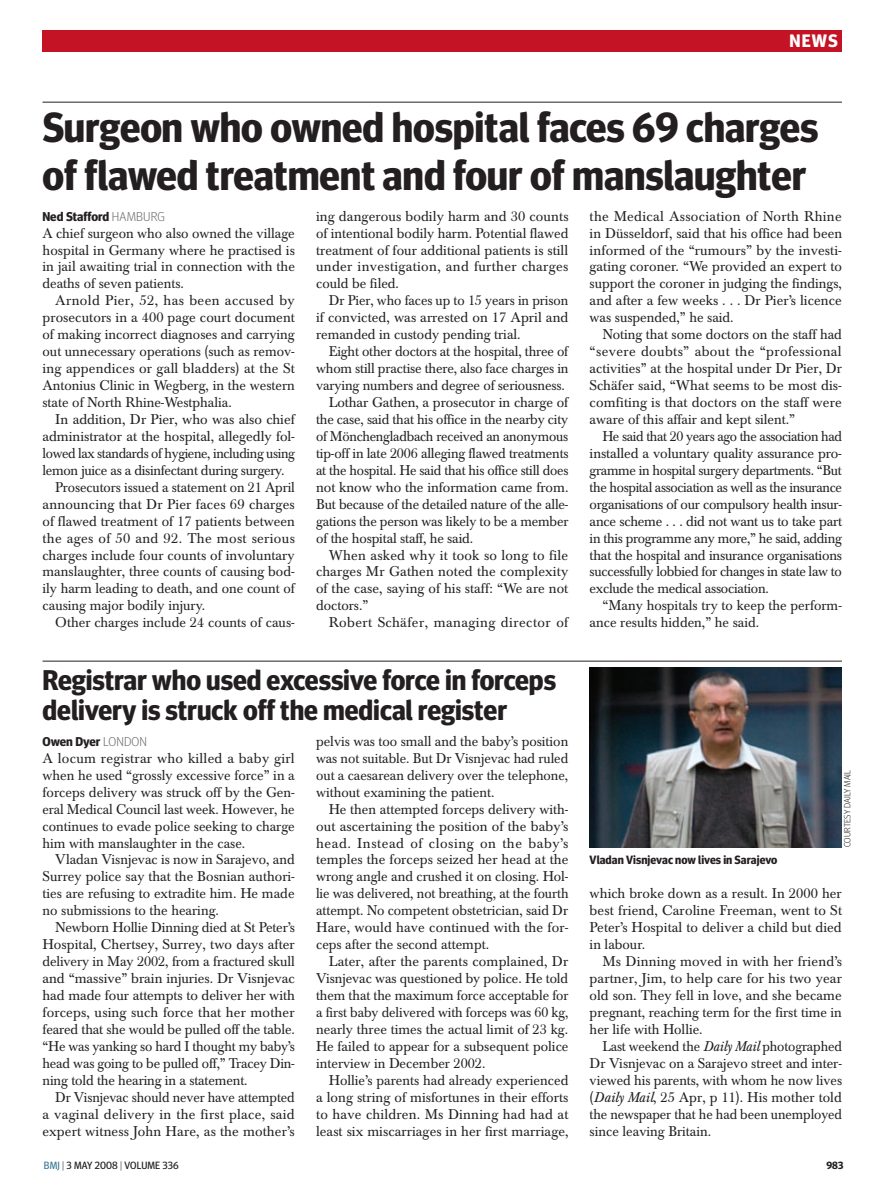
<style>
.page{position:relative;width:893px;height:1191px;background:#fff}
.page>*{position:absolute;margin:0;border:0;box-sizing:border-box;transform-origin:0 0}
.news_head_28bold{font:700 42px/48px "Meta Headline OT";color:#231f20}
.news_head_19bold{font:700 28.5px/30px "Meta Headline OT";color:#231f20}
.t1{font:700 18px "Meta Headline OT";color:#fff}
.news_body_3colm_ind{font:13.95px/17px "Baskerville BE";color:#231f20;text-align:justify}
.news_body_3colm_ind-2{font:13.95px/17px "Baskerville BE";color:#231f20;text-align:justify;scale:.96 1}
.news_body_3colm{font:13.95px/17px "Baskerville BE";color:#231f20;text-align:justify}
.news_body_3colm_ind-3{font:13.95px "Baskerville BE";letter-spacing:.03em;color:#231f20}
.news_byline{font:700 12.75px "Meta Headline OT";color:#231f20}
.picture_caption{font:700 12px "Meta Headline OT";letter-spacing:.005em;color:#231f20}
.t2{font:10.5px "Meta Headline OT";color:#231f20}
.t3{font:700 10.5px "Meta Headline OT";color:#231f20}
.t4{font:300 9px "Meta Headline OT";letter-spacing:.015em;color:#231f20}
.s1{font-weight:300;color:#6c6d70}
.s2{font-style:italic}
.s3{color:#3c7b93}
.s4{font-weight:300}
</style>
<div class="page">
<div style="left:43px;top:30px;width:799px;height:21px;background:#c41324"></div>
<hr style="left:43px;top:102px;width:799px;height:1px;background:#231f20">
<hr style="left:43px;top:661px;width:799px;height:1px;background:#231f20">
<img style="left:590px;top:667px;width:252px;height:180px">
<p class="t1" style="left:789px;top:30px;width:50px">NEWS</p>
<p class="news_head_28bold" style="left:43px;top:102px;width:777px">Surgeon who owned hospital faces 69 charges of flawed treatment and four of manslaughter</p>
<p class="news_byline" style="left:43px;top:208px;width:124px">Ned Stafford <span class="s1">HAMBURG</span></p>
<p class="news_body_3colm" style="left:43px;top:225px;width:254px">A chief surgeon who also owned the village hospital in Germany where he practised is in jail awaiting trial in connection with the deaths of seven patients.</p>
<p class="news_body_3colm_ind" style="left:43px;top:292px;width:254px;text-indent:13px">Arnold Pier, 52, has been accused by prosecutors in a 400 page court document of making incorrect diagnoses and carrying out unnecessary operations (such as remov&shy;ing appendices or gall bladders) at the St Antonius Clinic in Wegberg, in the western state of North Rhine-Westphalia.</p>
<p class="news_body_3colm_ind" style="left:43px;top:411px;width:254px;text-indent:13px">In addition, Dr Pier, who was also chief administrator at the hospital, allegedly fol&shy;lowed lax standards of hygiene, including using lemon juice as a disinfectant during surgery.</p>
<p class="news_body_3colm_ind" style="left:43px;top:479px;width:254px;text-indent:13px">Prosecutors issued a statement on 21 April announcing that Dr Pier faces 69 charges of flawed treatment of 17 patients between the ages of 50 and 92. The most serious charges include four counts of involuntary manslaughter, three counts of causing bod&shy;ily harm leading to death, and one count of causing major bodily injury.</p>
<p class="news_body_3colm_ind" style="left:55px;top:614px;width:241px">Other charges include 24 counts of caus-</p>
<p class="news_body_3colm_ind" style="left:316px;top:208px;width:254px">ing dangerous bodily harm and 30 counts of intentional bodily harm. Potential flawed treatment of four additional patients is still under investigation, and further charges could be filed.</p>
<p class="news_body_3colm_ind-2" style="left:316px;top:292px;width:264px;text-indent:13px">Dr Pier, who faces up to 15 years in prison if convicted, was arrested on 17 April and remanded in custody pending trial.</p>
<p class="news_body_3colm_ind" style="left:316px;top:343px;width:254px;text-indent:13px">Eight other doctors at the hospital, three of whom still practise there, also face charges in varying numbers and degree of seriousness.</p>
<p class="news_body_3colm_ind" style="left:316px;top:394px;width:254px;text-indent:13px">Lothar Gathen, a prosecutor in charge of the case, said that his office in the nearby city of Mönchengladbach received an anonymous tip-off in late 2006 alleging flawed treatments at the hospital. He said that his office still does not know who the information came from.<br>But because of the detailed nature of the alle&shy;gations the person was likely to be a member of the hospital staff, he said.</p>
<p class="news_body_3colm_ind" style="left:316px;top:546px;width:254px;text-indent:13px">When asked why it took so long to file charges Mr Gathen noted the complexity of the case, saying of his staff: “We are not doctors.”</p>
<p class="news_body_3colm_ind-3" style="left:329px;top:614px;width:241px">Robert Schäfer, managing director of</p>
<p class="news_head_19bold" style="left:43px;top:664px;width:515px">Registrar who used excessive force in forceps delivery is struck off the medical register</p>
<p class="news_byline" style="left:43px;top:733px;width:106px">Owen Dyer <span class="s1">LONDON</span></p>
<p class="news_body_3colm" style="left:43px;top:750px;width:254px">A locum registrar who killed a baby girl when he used “grossly excessive force” in a forceps delivery was struck off by the Gen&shy;eral Medical Council last week. However, he continues to evade police seeking to charge him with manslaughter in the case.</p>
<p class="news_body_3colm_ind" style="left:43px;top:851px;width:254px;text-indent:13px">Vladan Visnjevac is now in Sarajevo, and Surrey police say that the Bosnian authori&shy;ties are refusing to extradite him. He made no submissions to the hearing.</p>
<p class="news_body_3colm_ind" style="left:43px;top:919px;width:254px;text-indent:13px">Newborn Hollie Dinning died at St Peter’s Hospital, Chertsey, Surrey, two days after delivery in May 2002, from a fractured skull and “massive” brain injuries. Dr Visnjevac had made four attempts to deliver her with forceps, using such force that her mother feared that she would be pulled off the table. “He was yanking so hard I thought my baby’s head was going to be pulled off,” Tracey Din&shy;ning told the hearing in a statement.</p>
<p class="news_body_3colm_ind-2" style="left:43px;top:1088px;width:264px;text-indent:13px">Dr Visnjevac should never have attempted a vaginal delivery in the first place, said expert witness John Hare, as the mother’s</p>
<p class="news_body_3colm_ind" style="left:316px;top:733px;width:254px">pelvis was too small and the baby’s position was not suitable. But Dr Visnjevac had ruled out a caesarean delivery over the telephone, without examining the patient.</p>
<p class="news_body_3colm_ind" style="left:316px;top:800px;width:254px;text-indent:13px">He then attempted forceps delivery with&shy;out ascertaining the position of the baby’s head. Instead of closing on the baby’s temples the forceps seized her head at the wrong angle and crushed it on closing. Hol&shy;lie was delivered, not breathing, at the fourth attempt. No competent obstetrician, said Dr Hare, would have continued with the for&shy;ceps after the second attempt.</p>
<p class="news_body_3colm_ind" style="left:316px;top:953px;width:254px;text-indent:13px">Later, after the parents complained, Dr Visnjevac was questioned by police. He told them that the maximum force acceptable for a first baby delivered with forceps was 60 kg, nearly three times the actual limit of 23 kg.<br>He failed to appear for a subsequent police interview in December 2002.</p>
<p class="news_body_3colm_ind" style="left:316px;top:1071px;width:254px;text-indent:13px">Hollie’s parents had already experienced a long string of misfortunes in their efforts to have children. Ms Dinning had had at least six miscarriages in her first marriage,</p>
<p class="news_body_3colm_ind" style="left:590px;top:208px;width:254px">the Medical Association of North Rhine in Düsseldorf, said that his office had been informed of the “rumours” by the investi&shy;gating coroner. “We provided an expert to support the coroner in judging the findings, and after a few weeks . . . Dr Pier’s licence was suspended,” he said.</p>
<p class="news_body_3colm_ind" style="left:590px;top:326px;width:254px;text-indent:13px">Noting that some doctors on the staff had “severe doubts” about the “professional activities” at the hospital under Dr Pier, Dr Schäfer said, “What seems to be most dis&shy;comfiting is that doctors on the staff were aware of this affair and kept silent.”</p>
<p class="news_body_3colm_ind-2" style="left:590px;top:428px;width:264px;text-indent:13px">He said that 20 years ago the association had installed a voluntary quality assurance pro&shy;gramme in hospital surgery departments. “But the hospital association as well as the insurance organisations of our compulsory health insur&shy;ance scheme . . . did not want us to take part in this programme any more,” he said, adding that the hospital and insurance organisations successfully lobbied for changes in state law to exclude the medical association.</p>
<p class="news_body_3colm_ind" style="left:590px;top:597px;width:254px;text-indent:13px">“Many hospitals try to keep the perform&shy;ance results hidden,” he said.</p>
<p class="picture_caption" style="left:590px;top:853px;width:189px">Vladan Visnjevac now lives in Sarajevo</p>
<p class="t4" style="left:842px;top:847px;width:79px;rotate:-90deg">COURTESY DAILY MAIL</p>
<p class="news_body_3colm_ind" style="left:590px;top:885px;width:254px">which broke down as a result. In 2000 her best friend, Caroline Freeman, went to St Peter’s Hospital to deliver a child but died in labour.</p>
<p class="news_body_3colm_ind" style="left:590px;top:953px;width:254px;text-indent:13px">Ms Dinning moved in with her friend’s partner, Jim, to help care for his two year old son. They fell in love, and she became pregnant, reaching term for the first time in her life with Hollie.</p>
<p class="news_body_3colm_ind-2" style="left:590px;top:1038px;width:264px;text-indent:13px">Last weekend the <span class="s2">Daily Mail</span> photographed Dr Visnjevac on a Sarajevo street and inter&shy;viewed his parents, with whom he now lives (<span class="s2">Daily Mail</span>, 25 Apr, p 11). His mother told the newspaper that he had been unemployed since leaving Britain.</p>
<p class="t2" style="left:44px;top:1159px;width:136px"><span class="s3">BMJ</span> <span class="s4">|</span> 3 MAY 2008 <span class="s4">|</span> VOLUME 336</p>
<p class="t3" style="left:826px;top:1159px;width:18px">983</p>
</div>
